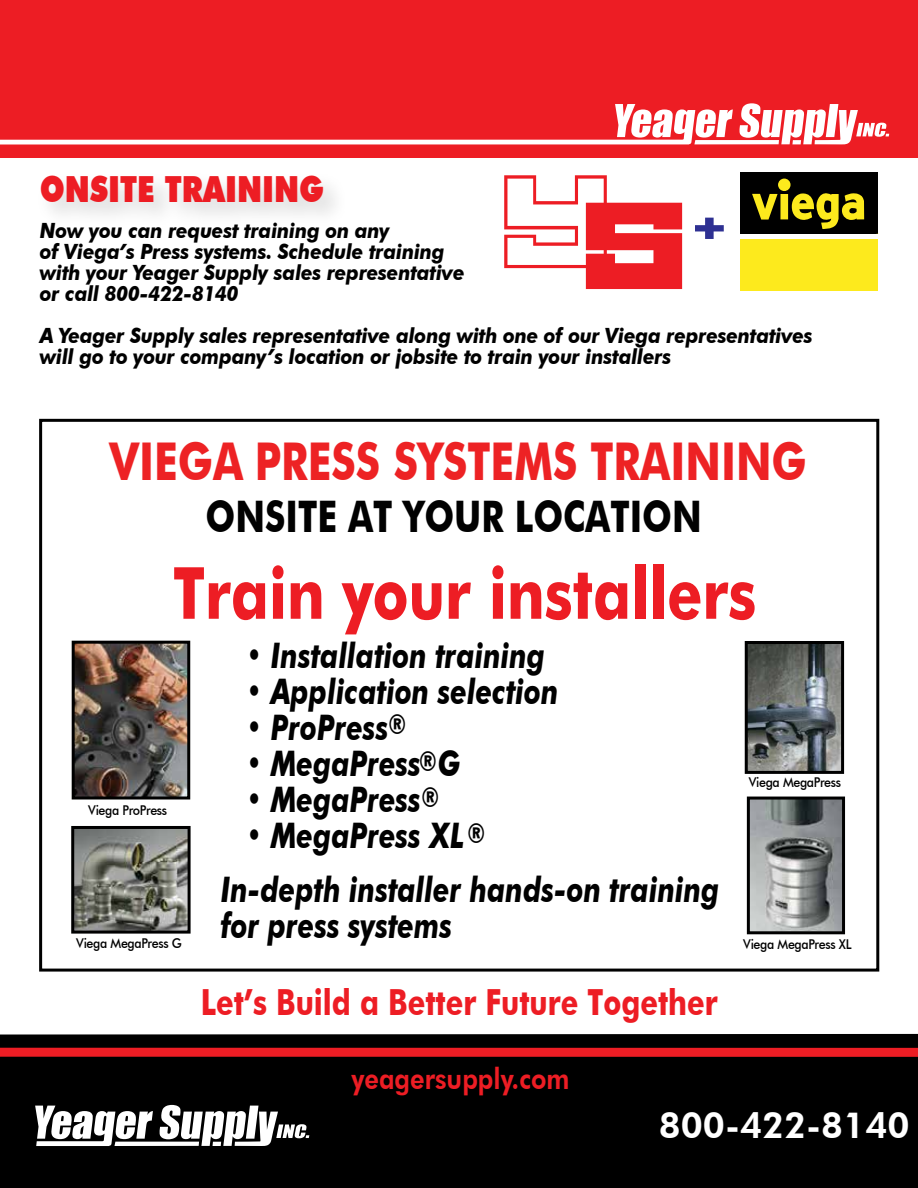
<style>
.page{position:relative;width:918px;height:1188px;background:#fff}
.page>*{position:absolute;margin:0;border:0;box-sizing:border-box;transform-origin:0 0}
.t1{font:700 72px "Futura BT";color:#ed1d24;scale:.8 1}
.t2{font:700 52.05px "Futura BT";color:#ed2224;scale:.8 1}
.t3{font:700 43.5px "Futura BT";color:#010101;scale:.8 1}
.t4{font:900 40.05px "Arial";color:#2e3092;scale:1.35 1}
.t5{font:700 36px "Futura BT";color:#ed1d24;scale:.8 1}
.t6{font:900 36px "Futura BT";color:#ed1d24;scale:.82 1}
.t7{font:800 36px "Futura BT";color:#fff}
.t8{font:italic 700 35.25px/54px "Futura BT";color:#010101;scale:.79 1}
.t9{font:800 29.1px "Futura BT";color:#ed1d24;scale:.87 1}
.t10{font:italic 700 27px/36.5px "Futura BT";color:#010101;scale:.79 1}
.t11{font:italic 700 21px/21px "Futura BT";letter-spacing:-.01em;color:#000;scale:.92 1}
.t12{font:500 13.5px "Futura BT";letter-spacing:-.025em;color:#000;scale:.92 1}
</style>
<div class="page">
<div style="left:0;top:0;width:918px;height:158px;background:#ed1d24"></div>
<svg style="left:0;top:103px;width:889px;height:42px"></svg>
<svg style="left:504px;top:175px;width:178px;height:114px"></svg>
<div style="left:740px;top:173px;width:138px;height:61px;background:#000"></div>
<svg style="left:752px;top:179px;width:112px;height:50px"></svg>
<div style="left:741px;top:239px;width:137px;height:52px;background:#fdea1d"></div>
<img style="left:749px;top:645px;width:91px;height:125px">
<div style="left:745px;top:641px;width:99px;height:133px;border:3px solid #000"></div>
<div style="left:39px;top:419px;width:840px;height:553px;border:3px solid #000"></div>
<img style="left:75px;top:830px;width:112px;height:100px">
<div style="left:71px;top:826px;width:120px;height:108px;border:3px solid #000"></div>
<img style="left:751px;top:801px;width:90px;height:129px">
<div style="left:747px;top:797px;width:98px;height:137px;border:3px solid #000"></div>
<img style="left:76px;top:645px;width:110px;height:151px">
<div style="left:72px;top:641px;width:118px;height:159px;border:3px solid #000"></div>
<div style="left:0;top:1034px;width:918px;height:154px;background:#000"></div>
<div style="left:0;top:1048px;width:918px;height:9px;background:#ed1d24"></div>
<svg style="left:35px;top:1102px;width:278px;height:51px"></svg>
<h3 class="t6" style="left:40px;top:168px;width:348px">ONSITE TRAINING</h3>
<h3 class="t4" style="left:692px;top:199px;width:28px">+</h3>
<p class="t11" style="left:40px;top:220px;width:463px">Now you can request training on any<br>of Viega’s Press systems. Schedule training with your Yeager Supply sales representative or call 800-422-8140</p>
<p class="t11" style="left:40px;top:325px;width:842px">A Yeager Supply sales representative along with one of our Viega representatives will go to your company’s location or jobsite to train your installers</p>
<h2 class="t2" style="left:109px;top:430px;width:873px">VIEGA PRESS SYSTEMS TRAINING</h2>
<h3 class="t3" style="left:206px;top:490px;width:622px">ONSITE AT YOUR LOCATION</h3>
<h1 class="t1" style="left:173px;top:549px;width:731px">Train your installers</h1>
<p class="t12" style="left:88px;top:802px;width:87px">Viega ProPress</p>
<p class="t12" style="left:76px;top:935px;width:116px">Viega MegaPress G</p>
<h3 class="t8" style="left:246px;top:629px;width:380px">• Installation training</h3>
<h3 class="t8" style="left:246px;top:665px;width:397px">• Application selection</h3>
<h3 class="t8" style="left:246px;top:701px;width:182px">• ProPress</h3>
<h3 class="t8" style="left:246px;top:737px;width:273px">• MegaPress G</h3>
<h3 class="t8" style="left:246px;top:773px;width:223px">• MegaPress</h3>
<h3 class="t8" style="left:221px;top:809px;width:633px;text-indent:25px">• MegaPress XL<br>In-depth installer hands-on training</h3>
<h3 class="t8" style="left:221px;top:899px;width:294px">for press systems</h3>
<p class="t10" style="left:389px;top:706px;width:24px">®</p>
<p class="t10" style="left:419px;top:743px;width:27px">® ®</p>
<p class="t10" style="left:467px;top:815px;width:24px">®</p>
<h3 class="t5" style="left:201px;top:980px;width:647px">Let’s Build a Better Future Together</h3>
<h3 class="t9" style="left:352px;top:1061px;width:252px">yeagersupply.com</h3>
<p class="t12" style="left:749px;top:774px;width:102px">Viega MegaPress</p>
<p class="t12" style="left:743px;top:936px;width:119px">Viega MegaPress XL</p>
<h3 class="t7" style="left:659px;top:1103px;width:252px">800-422-8140</h3>
</div>
